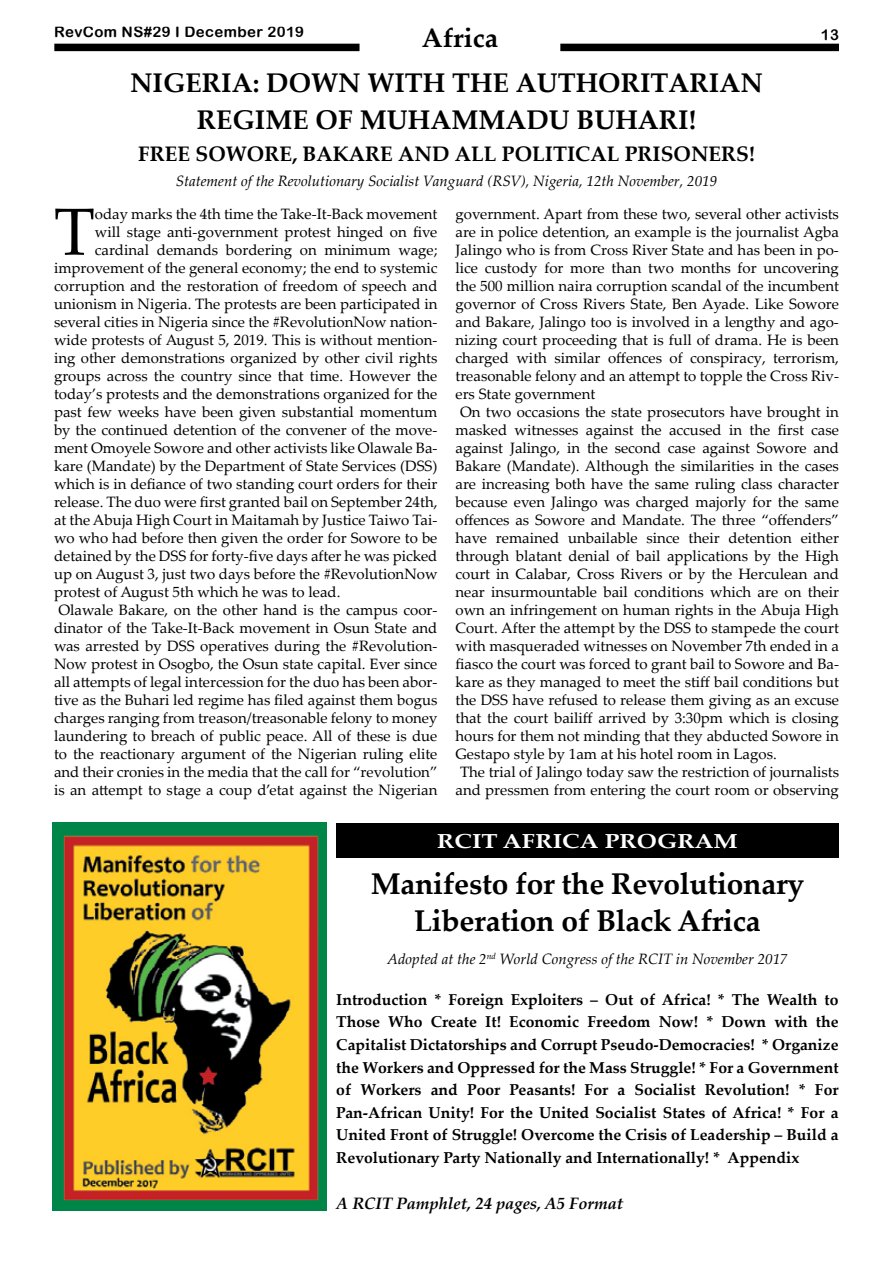
<style>
.page{position:relative;width:893px;height:1263px;background:#fff}
.page>*{position:absolute;margin:0;border:0;box-sizing:border-box;transform-origin:0 0}
.t1{font:66.75px "Palatino Linotype";color:#000}
.t2{font:700 30px/37.5px "Palatino Linotype";letter-spacing:-.01em;color:#000;text-align:center}
.t3{font:700 27px/37.5px "Palatino Linotype";color:#000;text-align:center}
.t4{font:700 21px "Palatino Linotype";color:#000}
.t5{font:700 20.25px "Palatino Linotype";color:#fff;scale:1.2 1}
.t6{font:italic 700 16.5px "Palatino Linotype";color:#000}
.t7{font:700 15.75px/22.5px "Palatino Linotype";color:#000;text-align:justify}
.t8{font:15px "Palatino Linotype";color:#000}
.t9{font:italic 15px "Palatino Linotype";color:#000}
.t10{font:15px "Arial Rounded MT Bold";letter-spacing:.025em;color:#000}
</style>
<div class="page">
<div style="left:54px;top:44px;width:785px;height:7px;background:#000"></div>
<div style="left:360px;top:27px;width:200px;height:26px;background:#fff"></div>
<img style="left:52px;top:822px;width:275px;height:388px">
<div style="left:336px;top:824px;width:503px;height:34px;background:#000"></div>
<p class="t10" style="left:54px;top:23px;width:252px">RevCom NS#29 I December 2019</p>
<h3 class="t3" style="left:422px;top:18px;width:78px">Africa</h3>
<p class="t10" style="left:821px;top:26px;width:20px">13</p>
<h3 class="t3" style="left:130px;top:63px;width:634px">NIGERIA: DOWN WITH THE AUTHORITARIAN<br>REGIME OF MUHAMMADU BUHARI!</h3>
<h3 class="t4" style="left:138px;top:139px;width:618px">FREE SOWORE, BAKARE AND ALL POLITICAL PRISONERS!</h3>
<p class="t9" style="left:176px;top:170px;width:543px">Statement of the Revolutionary Socialist Vanguard (RSV), Nigeria, 12th November, 2019</p>
<h1 class="t1" style="left:54px;top:185px;width:42px">T</h1>
<p class="t8" style="left:95px;top:203px;width:344px">oday marks the 4th time the Take-It-Back movement</p>
<p class="t8" style="left:95px;top:221px;width:344px">will stage anti-government protest hinged on five</p>
<p class="t8" style="left:95px;top:239px;width:344px">cardinal demands bordering on minimum wage;</p>
<p class="t8" style="left:54px;top:257px;width:385px">improvement of the general economy; the end to systemic</p>
<p class="t8" style="left:54px;top:275px;width:385px">corruption and the restoration of freedom of speech and</p>
<p class="t8" style="left:54px;top:293px;width:385px">unionism in Nigeria. The protests are been participated in</p>
<p class="t8" style="left:54px;top:311px;width:385px">several cities in Nigeria since the #RevolutionNow nation-</p>
<p class="t8" style="left:54px;top:329px;width:385px">wide protests of August 5, 2019. This is without mention-</p>
<p class="t8" style="left:54px;top:347px;width:385px">ing other demonstrations organized by other civil rights</p>
<p class="t8" style="left:54px;top:365px;width:385px">groups across the country since that time. However the</p>
<p class="t8" style="left:54px;top:383px;width:385px">today’s protests and the demonstrations organized for the</p>
<p class="t8" style="left:54px;top:401px;width:385px">past few weeks have been given substantial momentum</p>
<p class="t8" style="left:54px;top:419px;width:385px">by the continued detention of the convener of the move-</p>
<p class="t8" style="left:54px;top:437px;width:385px">ment Omoyele Sowore and other activists like Olawale Ba-</p>
<p class="t8" style="left:54px;top:455px;width:385px">kare (Mandate) by the Department of State Services (DSS)</p>
<p class="t8" style="left:54px;top:473px;width:385px">which is in defiance of two standing court orders for their</p>
<p class="t8" style="left:54px;top:491px;width:385px">release. The duo were first granted bail on September 24th,</p>
<p class="t8" style="left:54px;top:509px;width:385px">at the Abuja High Court in Maitamah by Justice Taiwo Tai-</p>
<p class="t8" style="left:54px;top:527px;width:385px">wo who had before then given the order for Sowore to be</p>
<p class="t8" style="left:54px;top:545px;width:385px">detained by the DSS for forty-five days after he was picked</p>
<p class="t8" style="left:54px;top:563px;width:385px">up on August 3, just two days before the #RevolutionNow</p>
<p class="t8" style="left:54px;top:581px;width:288px">protest of August 5th which he was to lead.</p>
<p class="t8" style="left:58px;top:599px;width:380px">Olawale Bakare, on the other hand is the campus coor-</p>
<p class="t8" style="left:54px;top:617px;width:385px">dinator of the Take-It-Back movement in Osun State and</p>
<p class="t8" style="left:54px;top:635px;width:385px">was arrested by DSS operatives during the #Revolution-</p>
<p class="t8" style="left:54px;top:653px;width:385px">Now protest in Osogbo, the Osun state capital. Ever since</p>
<p class="t8" style="left:54px;top:671px;width:385px">all attempts of legal intercession for the duo has been abor-</p>
<p class="t8" style="left:54px;top:689px;width:385px">tive as the Buhari led regime has filed against them bogus</p>
<p class="t8" style="left:54px;top:707px;width:385px">charges ranging from treason/treasonable felony to money</p>
<p class="t8" style="left:54px;top:725px;width:385px">laundering to breach of public peace. All of these is due</p>
<p class="t8" style="left:54px;top:743px;width:385px">to the reactionary argument of the Nigerian ruling elite</p>
<p class="t8" style="left:54px;top:761px;width:385px">and their cronies in the media that the call for “revolution”</p>
<p class="t8" style="left:54px;top:779px;width:385px">is an attempt to stage a coup d’etat against the Nigerian</p>
<p class="t8" style="left:455px;top:203px;width:385px">government. Apart from these two, several other activists</p>
<p class="t8" style="left:455px;top:221px;width:385px">are in police detention, an example is the journalist Agba</p>
<p class="t8" style="left:455px;top:239px;width:385px">Jalingo who is from Cross River State and has been in po-</p>
<p class="t8" style="left:455px;top:257px;width:385px">lice custody for more than two months for uncovering</p>
<p class="t8" style="left:455px;top:275px;width:385px">the 500 million naira corruption scandal of the incumbent</p>
<p class="t8" style="left:455px;top:293px;width:385px">governor of Cross Rivers State, Ben Ayade. Like Sowore</p>
<p class="t8" style="left:455px;top:311px;width:385px">and Bakare, Jalingo too is involved in a lengthy and ago-</p>
<p class="t8" style="left:455px;top:329px;width:385px">nizing court proceeding that is full of drama. He is been</p>
<p class="t8" style="left:455px;top:347px;width:385px">charged with similar offences of conspiracy, terrorism,</p>
<p class="t8" style="left:455px;top:365px;width:385px">treasonable felony and an attempt to topple the Cross Riv-</p>
<p class="t8" style="left:455px;top:383px;width:141px">ers State government</p>
<p class="t8" style="left:460px;top:401px;width:380px">On two occasions the state prosecutors have brought in</p>
<p class="t8" style="left:455px;top:419px;width:385px">masked witnesses against the accused in the first case</p>
<p class="t8" style="left:455px;top:437px;width:385px">against Jalingo, in the second case against Sowore and</p>
<p class="t8" style="left:455px;top:455px;width:385px">Bakare (Mandate). Although the similarities in the cases</p>
<p class="t8" style="left:455px;top:473px;width:385px">are increasing both have the same ruling class character</p>
<p class="t8" style="left:455px;top:491px;width:385px">because even Jalingo was charged majorly for the same</p>
<p class="t8" style="left:455px;top:509px;width:385px">offences as Sowore and Mandate. The three “offenders”</p>
<p class="t8" style="left:455px;top:527px;width:385px">have remained unbailable since their detention either</p>
<p class="t8" style="left:455px;top:545px;width:385px">through blatant denial of bail applications by the High</p>
<p class="t8" style="left:455px;top:563px;width:385px">court in Calabar, Cross Rivers or by the Herculean and</p>
<p class="t8" style="left:455px;top:581px;width:385px">near insurmountable bail conditions which are on their</p>
<p class="t8" style="left:455px;top:599px;width:385px">own an infringement on human rights in the Abuja High</p>
<p class="t8" style="left:455px;top:617px;width:385px">Court. After the attempt by the DSS to stampede the court</p>
<p class="t8" style="left:455px;top:635px;width:385px">with masqueraded witnesses on November 7th ended in a</p>
<p class="t8" style="left:455px;top:653px;width:385px">fiasco the court was forced to grant bail to Sowore and Ba-</p>
<p class="t8" style="left:455px;top:671px;width:385px">kare as they managed to meet the stiff bail conditions but</p>
<p class="t8" style="left:455px;top:689px;width:385px">the DSS have refused to release them giving as an excuse</p>
<p class="t8" style="left:455px;top:707px;width:385px">that the court bailiff arrived by 3:30pm which is closing</p>
<p class="t8" style="left:455px;top:725px;width:385px">hours for them not minding that they abducted Sowore in</p>
<p class="t8" style="left:455px;top:743px;width:323px">Gestapo style by 1am at his hotel room in Lagos.</p>
<p class="t8" style="left:460px;top:761px;width:380px">The trial of Jalingo today saw the restriction of journalists</p>
<p class="t8" style="left:455px;top:779px;width:385px">and pressmen from entering the court room or observing</p>
<h3 class="t5" style="left:437px;top:826px;width:252px">RCIT AFRICA PROGRAM</h3>
<h2 class="t2" style="left:371px;top:864px;width:435px">Manifesto for the Revolutionary<br>Liberation of Black Africa</h2>
<p class="t9" style="left:387px;top:949px;width:402px">Adopted at the 2<sup>nd</sup> World Congress of the RCIT in November 2017</p>
<p class="t7" style="left:336px;top:988px;width:504px">Introduction * Foreign Exploiters – Out of Africa! * The Wealth to Those Who Create It! Economic Freedom Now! * Down with the Capitalist Dictatorships and Corrupt Pseudo-Democracies! * Organize the Workers and Oppressed for the Mass Struggle! * For a Government of Workers and Poor Peasants! For a Socialist Revolution! * For Pan-African Unity! For the United Socialist States of Africa! * For a United Front of Struggle! Overcome the Crisis of Leadership – Build a Revolutionary Party Nationally and Internationally! * Appendix</p>
<p class="t6" style="left:336px;top:1192px;width:289px">A RCIT Pamphlet, 24 pages, A5 Format</p>
</div>
